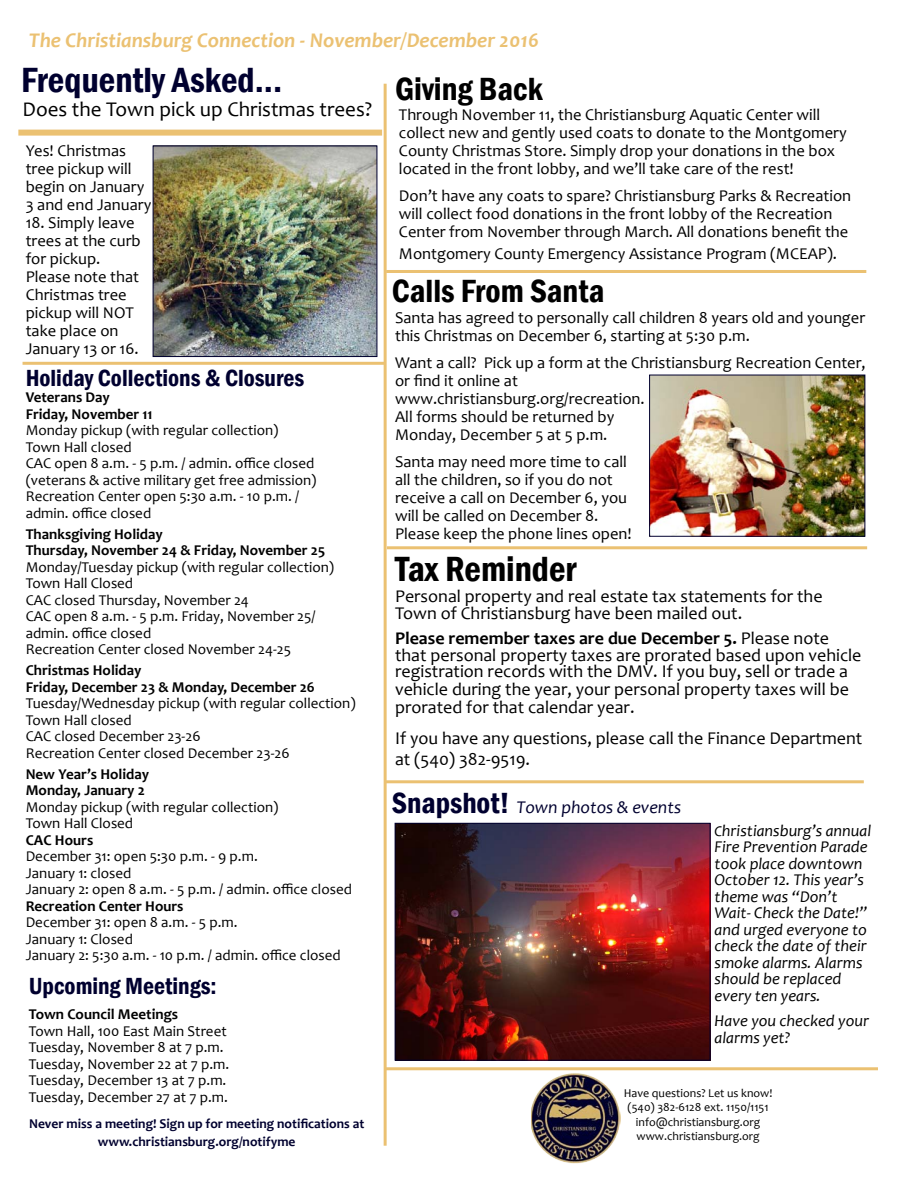
<style>
.page{position:relative;width:918px;height:1188px;background:#fff}
.page>*{position:absolute;margin:0;border:0;box-sizing:border-box;transform-origin:0 0}
.t1{font:600 condensed 36px "Franklin Gothic";color:#00002f}
.t2{font:600 condensed 36px "Franklin Gothic";color:#000}
.t3{font:600 condensed 33px "Franklin Gothic";color:#000}
.t4{font:600 condensed 24px "Franklin Gothic";color:#00002f}
.t5{font:italic 700 21px "Candara";color:#ebc172}
.t6{font:21px "Candara";color:#000}
.t7{font:18px/17.2px "Candara";color:#000}
.t8{font:italic 18px "Candara";color:#00002f}
.t9{font:16.5px/18px "Candara";color:#000}
.t10{font:italic 16.5px/16.5px "Candara";color:#000}
.t11{font:15px/16.5px "Candara";color:#000}
.t12{font:700 15px/16.5px "Candara";color:#000}
.t13{font:700 13.5px/18px "Candara";color:#00002f;text-align:center}
.t14{font:12px/14.4px "Candara";color:#000;text-align:center}
.s1{font-weight:700}
.s2{font-family:"Franklin Gothic";font-weight:600;font-style:normal;font-stretch:condensed;font-size:30px}
.s3{font-size:15px}
</style>
<div class="page">
<div style="left:18px;top:130px;width:364px;height:6px;background:#ebc172"></div>
<hr style="left:384px;top:84px;width:3px;height:1062px;background:#ebc172">
<hr style="left:385px;top:1067px;width:493px;height:3px;background:#ebc172">
<hr style="left:385px;top:780px;width:479px;height:3px;background:#ebc172">
<hr style="left:23px;top:362px;width:362px;height:3px;background:#ebc172">
<hr style="left:387px;top:546px;width:480px;height:3px;background:#ebc172">
<img style="left:531px;top:1073px;width:89px;height:90px">
<hr style="left:386px;top:270px;width:480px;height:3px;background:#ebc172">
<img style="left:155px;top:148px;width:220px;height:207px">
<div style="left:153px;top:146px;width:224px;height:211px;border:1px solid #00002f"></div>
<img style="left:651px;top:377px;width:212px;height:157px">
<div style="left:649px;top:375px;width:216px;height:161px;border:1px solid #00002f"></div>
<img style="left:397px;top:825px;width:311px;height:233px">
<div style="left:395px;top:823px;width:315px;height:237px;border:1px solid #00002f"></div>
<p class="t5" style="left:29px;top:27px;width:512px">The Christiansburg Connection - November/December 2016</p>
<h1 class="t1" style="left:21px;top:56px;width:263px">Frequently Asked...</h1>
<p class="t6" style="left:23px;top:96px;width:351px">Does the Town pick up Christmas trees?</p>
<p class="t9" style="left:26px;top:141px;width:127px">Yes! Christmas tree pickup will begin on January<br>3 and end January</p>
<p class="t9" style="left:26px;top:213px;width:117px">18. Simply leave trees at the curb for pickup.<br>Please note that<br>Christmas tree pickup will NOT take place on<br>January 13 or 16.</p>
<h3 class="t4" style="left:26px;top:362px;width:280px">Holiday Collections &amp; Closures</h3>
<p class="t12" style="left:26px;top:389px;width:128px">Veterans Day<br>Friday, November 11</p>
<p class="t11" style="left:26px;top:422px;width:292px">Monday pickup (with regular collection)<br>Town Hall closed<br>CAC open 8 a.m. - 5 p.m. / admin. office closed (veterans &amp; active military get free admission)<br>Recreation Center open 5:30 a.m. - 10 p.m. / admin. office closed</p>
<p class="t12" style="left:26px;top:525px;width:301px">Thanksgiving Holiday<br>Thursday, November 24 &amp; Friday, November 25</p>
<p class="t11" style="left:26px;top:558px;width:310px">Monday/Tuesday pickup (with regular collection)<br>Town Hall Closed<br>CAC closed Thursday, November 24<br>CAC open 8 a.m. - 5 p.m. Friday, November 25/ admin. office closed<br>Recreation Center closed November 24-25</p>
<p class="t12" style="left:26px;top:662px;width:291px">Christmas Holiday<br>Friday, December 23 &amp; Monday, December 26</p>
<p class="t11" style="left:26px;top:695px;width:332px">Tuesday/Wednesday pickup (with regular collection)<br>Town Hall closed<br>CAC closed December 23-26<br>Recreation Center closed December 23-26</p>
<p class="t12" style="left:26px;top:765px;width:125px">New Year’s Holiday<br>Monday, January 2</p>
<p class="t11" style="left:26px;top:798px;width:254px">Monday pickup (with regular collection)<br>Town Hall Closed</p>
<p class="t12" style="left:26px;top:831px;width:69px">CAC Hours</p>
<p class="t11" style="left:26px;top:848px;width:328px">December 31: open 5:30 p.m. - 9 p.m.<br>January 1: closed<br>January 2: open 8 a.m. - 5 p.m. / admin. office closed</p>
<p class="t12" style="left:26px;top:897px;width:159px">Recreation Center Hours</p>
<p class="t11" style="left:26px;top:914px;width:317px">December 31: open 8 a.m. - 5 p.m.<br>January 1: Closed<br>January 2: 5:30 a.m. - 10 p.m. / admin. office closed</p>
<h3 class="t4" style="left:29px;top:970px;width:190px">Upcoming Meetings:</h3>
<p class="t12" style="left:29px;top:1006px;width:151px">Town Council Meetings</p>
<p class="t11" style="left:29px;top:1023px;width:202px">Town Hall, 100 East Main Street<br>Tuesday, November 8 at 7 p.m.<br>Tuesday, November 22 at 7 p.m.<br>Tuesday, December 13 at 7 p.m.<br>Tuesday, December 27 at 7 p.m.</p>
<p class="t13" style="left:29px;top:1115px;width:337px">Never miss a meeting! Sign up for meeting notifications at www.christiansburg.org/notifyme</p>
<h2 class="t3" style="left:395px;top:67px;width:149px">Giving Back</h2>
<p class="t9" style="left:399px;top:105px;width:449px">Through November 11, the Christiansburg Aquatic Center will collect new and gently used coats to donate to the Montgomery County Christmas Store. Simply drop your donations in the box located in the front lobby, and we’ll take care of the rest!</p>
<p class="t9" style="left:399px;top:186px;width:454px">Don’t have any coats to spare? Christiansburg Parks &amp; Recreation will collect food donations in the front lobby of the Recreation<br>Center from November through March. All donations benefit the</p>
<p class="t9" style="left:399px;top:244px;width:440px">Montgomery County Emergency Assistance Program (MCEAP).</p>
<h2 class="t3" style="left:392px;top:269px;width:214px">Calls From Santa</h2>
<p class="t9" style="left:395px;top:308px;width:472px">Santa has agreed to personally call children 8 years old and younger this Christmas on December 6, starting at 5:30 p.m.</p>
<p class="t9" style="left:395px;top:353px;width:472px">Want a call? Pick up a form at the Christiansburg Recreation Center, or find it online at<br>www.christiansburg.org/recreation.<br>All forms should be returned by<br>Monday, December 5 at 5 p.m.</p>
<p class="t9" style="left:395px;top:452px;width:238px">Santa may need more time to call all the children, so if you do not receive a call on December 6, you will be called on December 8.<br>Please keep the phone lines open!</p>
<h1 class="t2" style="left:395px;top:545px;width:183px">Tax Reminder</h1>
<p class="t7" style="left:395px;top:588px;width:429px;line-height:16.5px">Personal property and real estate tax statements for the<br>Town of Christiansburg have been mailed out.</p>
<p class="t7" style="left:395px;top:630px;width:468px"><span class="s1">Please remember taxes are due December 5.</span> Please note that personal property taxes are prorated based upon vehicle registration records with the DMV. If you buy, sell or trade a vehicle during the year, your personal property taxes will be prorated for that calendar year.</p>
<p class="t7" style="left:395px;top:727px;width:469px;line-height:21px">If you have any questions, please call the Finance Department at (540) 382-9519.</p>
<p class="t8" style="left:392px;top:795px;width:291px"><span class="s2">Snapshot!</span> Town photos &amp; events</p>
<p class="t10" style="left:715px;top:822px;width:158px"><span class="s3">C</span>hristiansburg’s annual<br>Fire Prevention Parade took place downtown<br>October 12. This year’s theme was “Don’t<br>Wait- Check the Date!” and urged everyone to check the date of their smoke alarms. Alarms should be replaced every ten years.</p>
<p class="t10" style="left:715px;top:1012px;width:156px">Have you checked your alarms yet?</p>
<p class="t14" style="left:624px;top:1086px;width:150px">Have questions? Let us know! (540) 382-6128 ext. 1150/1151 info@christiansburg.org www.christiansburg.org</p>
</div>
